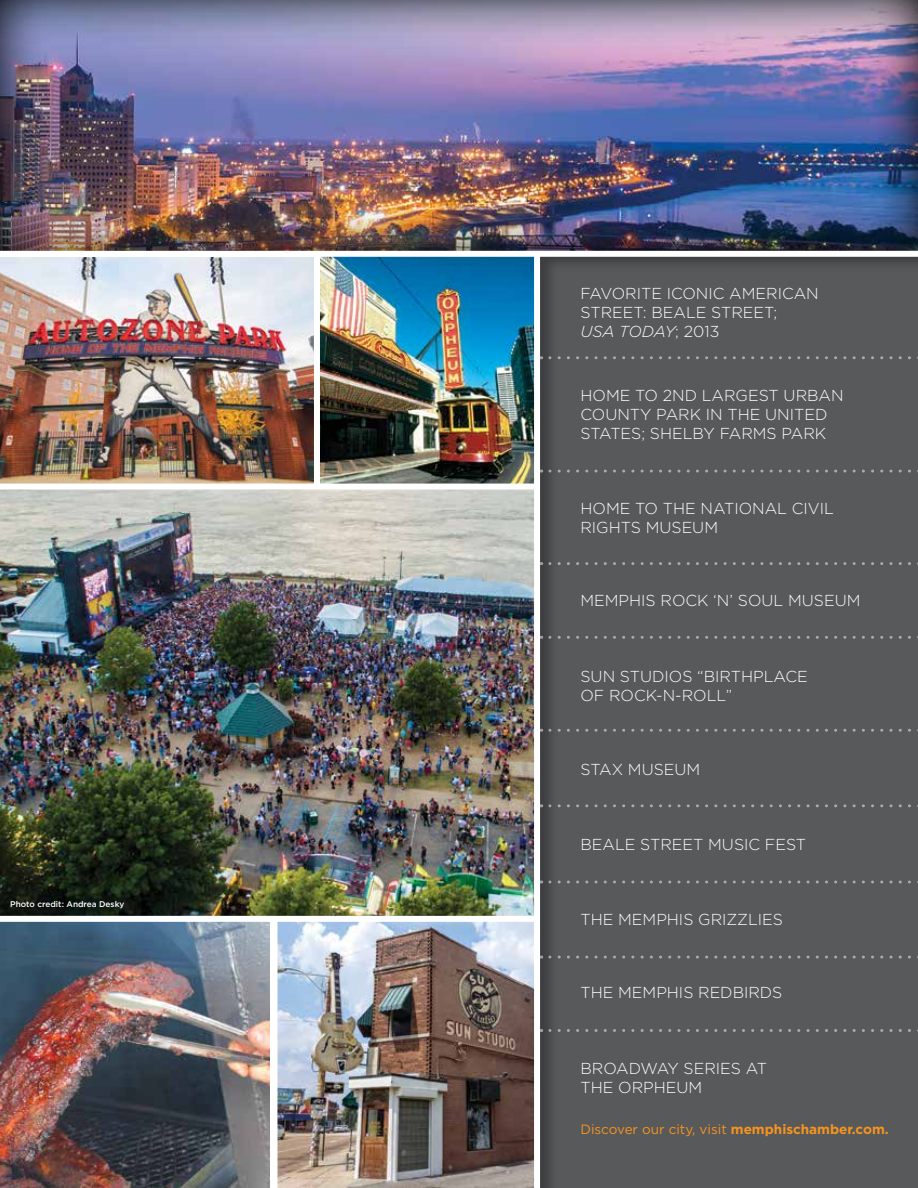
<style>
.page{position:relative;width:918px;height:1188px;background:#fff}
.page>*{position:absolute;margin:0;border:0;box-sizing:border-box;transform-origin:0 0}
.t1{font:300 15.9px/19px "Gotham";color:#fff}
.t2{font:13.5px "Gotham";color:#f7941e}
.t3{font:500 8.25px "Gotham";color:#fff}
.s1{font-style:italic}
.s2{font-weight:700}
</style>
<div class="page">
<img style="left:0;top:0;width:918px;height:251px">
<div style="left:534px;top:248px;width:384px;height:940px;background:#58595b"></div>
<img style="left:0;top:257px;width:314px;height:227px">
<img style="left:278px;top:922px;width:256px;height:266px">
<img style="left:0;top:922px;width:270px;height:266px">
<img style="left:0;top:490px;width:534px;height:426px">
<img style="left:320px;top:257px;width:214px;height:227px">
<svg style="left:550px;top:356px;width:368px;height:3px"></svg>
<svg style="left:550px;top:470px;width:368px;height:3px"></svg>
<svg style="left:550px;top:562px;width:368px;height:3px"></svg>
<svg style="left:550px;top:636px;width:368px;height:3px"></svg>
<svg style="left:550px;top:729px;width:368px;height:3px"></svg>
<svg style="left:550px;top:1029px;width:368px;height:3px"></svg>
<svg style="left:550px;top:956px;width:368px;height:3px"></svg>
<svg style="left:550px;top:804px;width:368px;height:3px"></svg>
<svg style="left:550px;top:880px;width:368px;height:4px"></svg>
<div style="left:0;top:251px;width:918px;height:6px;background:#fff"></div>
<div style="left:534px;top:254px;width:6px;height:934px;background:#fff"></div>
<p class="t3" style="left:10px;top:899px;width:116px">Photo credit: Andrea Desky</p>
<p class="t1" style="left:580px;top:284px;width:240px">FAVORITE ICONIC AMERICAN<br>STREET: BEALE STREET;<br><span class="s1">USA TODAY</span>; 2013</p>
<p class="t1" style="left:580px;top:386px;width:265px">HOME TO 2ND LARGEST URBAN<br>COUNTY PARK IN THE UNITED<br>STATES; SHELBY FARMS PARK</p>
<p class="t1" style="left:580px;top:498px;width:255px">HOME TO THE NATIONAL CIVIL<br>RIGHTS MUSEUM</p>
<p class="t1" style="left:580px;top:590px;width:281px">MEMPHIS ROCK ‘N’ SOUL MUSEUM</p>
<p class="t1" style="left:580px;top:666px;width:229px">SUN STUDIOS “BIRTHPLACE<br>OF ROCK-N-ROLL”</p>
<p class="t1" style="left:580px;top:759px;width:121px">STAX MUSEUM</p>
<p class="t1" style="left:580px;top:834px;width:227px">BEALE STREET MUSIC FEST</p>
<p class="t1" style="left:580px;top:909px;width:204px">THE MEMPHIS GRIZZLIES</p>
<p class="t1" style="left:580px;top:983px;width:203px">THE MEMPHIS REDBIRDS</p>
<p class="t1" style="left:580px;top:1059px;width:188px">BROADWAY SERIES AT<br>THE ORPHEUM</p>
<p class="t2" style="left:580px;top:1121px;width:310px">Discover our city, visit <span class="s2">memphischamber.com.</span></p>
</div>
